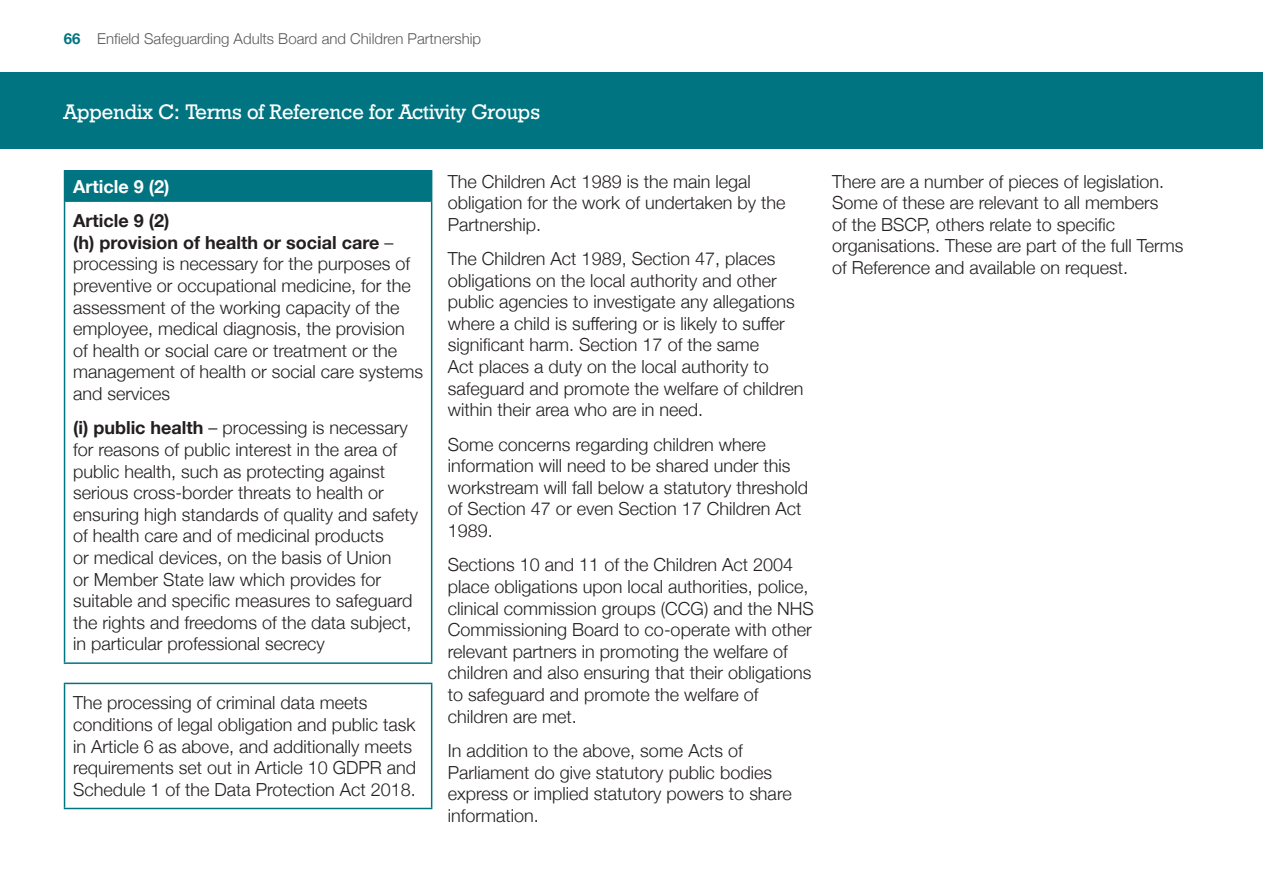
<style>
.page{position:relative;width:1263px;height:893px;background:#fff}
.page>*{position:absolute;margin:0;border:0;box-sizing:border-box;transform-origin:0 0}
.t1{font:21px "Geometric Slab 712 BT Medium A";color:#fff}
.t2{font:300 18px/21.6px "Helvetica Neue";color:#231f20}
.t3{font:700 18px "Helvetica Neue";color:#fff}
.t4{font:300 15px "Helvetica Neue";color:#58595b}
.s1{font-weight:700;color:#007481}
.s2{font-weight:700}
</style>
<div class="page">
<div style="left:0;top:72px;width:1263px;height:77px;background:#007481"></div>
<div style="left:65px;top:171px;width:367px;height:30px;background:#007481"></div>
<hr style="left:64px;top:170px;width:368px;height:2px;background:#007481">
<svg style="left:64px;top:172px;width:1px;height:28px"></svg>
<hr style="left:64px;top:200px;width:368px;height:2px;background:#007481">
<hr style="left:64px;top:202px;width:1px;height:460px;background:#007481">
<hr style="left:431px;top:202px;width:1px;height:460px;background:#007481">
<hr style="left:64px;top:662px;width:368px;height:2px;background:#007481">
<hr style="left:64px;top:683px;width:368px;height:1px;background:#007481">
<hr style="left:64px;top:684px;width:1px;height:124px;background:#007481">
<hr style="left:431px;top:684px;width:1px;height:124px;background:#007481">
<hr style="left:64px;top:808px;width:368px;height:1px;background:#007481">
<p class="t4" style="left:64px;top:27px;width:419px"><span class="s1">66</span> Enfield Safeguarding Adults Board and Children Partnership</p>
<p class="t1" style="left:64px;top:98px;width:478px">Appendix C: Terms of Reference for Activity Groups</p>
<p class="t3" style="left:73px;top:172px;width:98px">Article 9 (2)</p>
<p class="t2" style="left:73px;top:209px;width:352px"><span class="s2">Article 9 (2)<br>(h) provision of health or social care</span> – processing is necessary for the purposes of preventive or occupational medicine, for the assessment of the working capacity of the employee, medical diagnosis, the provision of health or social care or treatment or the management of health or social care systems and services</p>
<p class="t2" style="left:73px;top:416px;width:347px"><span class="s2">(i) public health</span> – processing is necessary for reasons of public interest in the area of public health, such as protecting against serious cross-border threats to health or ensuring high standards of quality and safety of health care and of medicinal products<br>or medical devices, on the basis of Union<br>or Member State law which provides for suitable and specific measures to safeguard the rights and freedoms of the data subject, in particular professional secrecy</p>
<p class="t2" style="left:73px;top:691px;width:345px">The processing of criminal data meets conditions of legal obligation and public task in Article 6 as above, and additionally meets requirements set out in Article 10 GDPR and Schedule 1 of the Data Protection Act 2018.</p>
<p class="t2" style="left:448px;top:169px;width:339px">The Children Act 1989 is the main legal obligation for the work of undertaken by the<br>Partnership.</p>
<p class="t2" style="left:448px;top:247px;width:357px">The Children Act 1989, Section 47, places obligations on the local authority and other public agencies to investigate any allegations where a child is suffering or is likely to suffer significant harm. Section 17 of the same<br>Act places a duty on the local authority to safeguard and promote the welfare of children within their area who are in need.</p>
<p class="t2" style="left:448px;top:432px;width:362px">Some concerns regarding children where information will need to be shared under this workstream will fall below a statutory threshold of Section 47 or even Section 17 Children Act 1989.</p>
<p class="t2" style="left:448px;top:553px;width:367px">Sections 10 and 11 of the Children Act 2004 place obligations upon local authorities, police, clinical commission groups (CCG) and the NHS Commissioning Board to co-operate with other relevant partners in promoting the welfare of children and also ensuring that their obligations to safeguard and promote the welfare of children are met.</p>
<p class="t2" style="left:448px;top:738px;width:345px">In addition to the above, some Acts of Parliament do give statutory public bodies express or implied statutory powers to share information.</p>
<p class="t2" style="left:832px;top:169px;width:353px">There are a number of pieces of legislation.<br>Some of these are relevant to all members<br>of the BSCP, others relate to specific organisations. These are part of the full Terms of Reference and available on request.</p>
</div>
